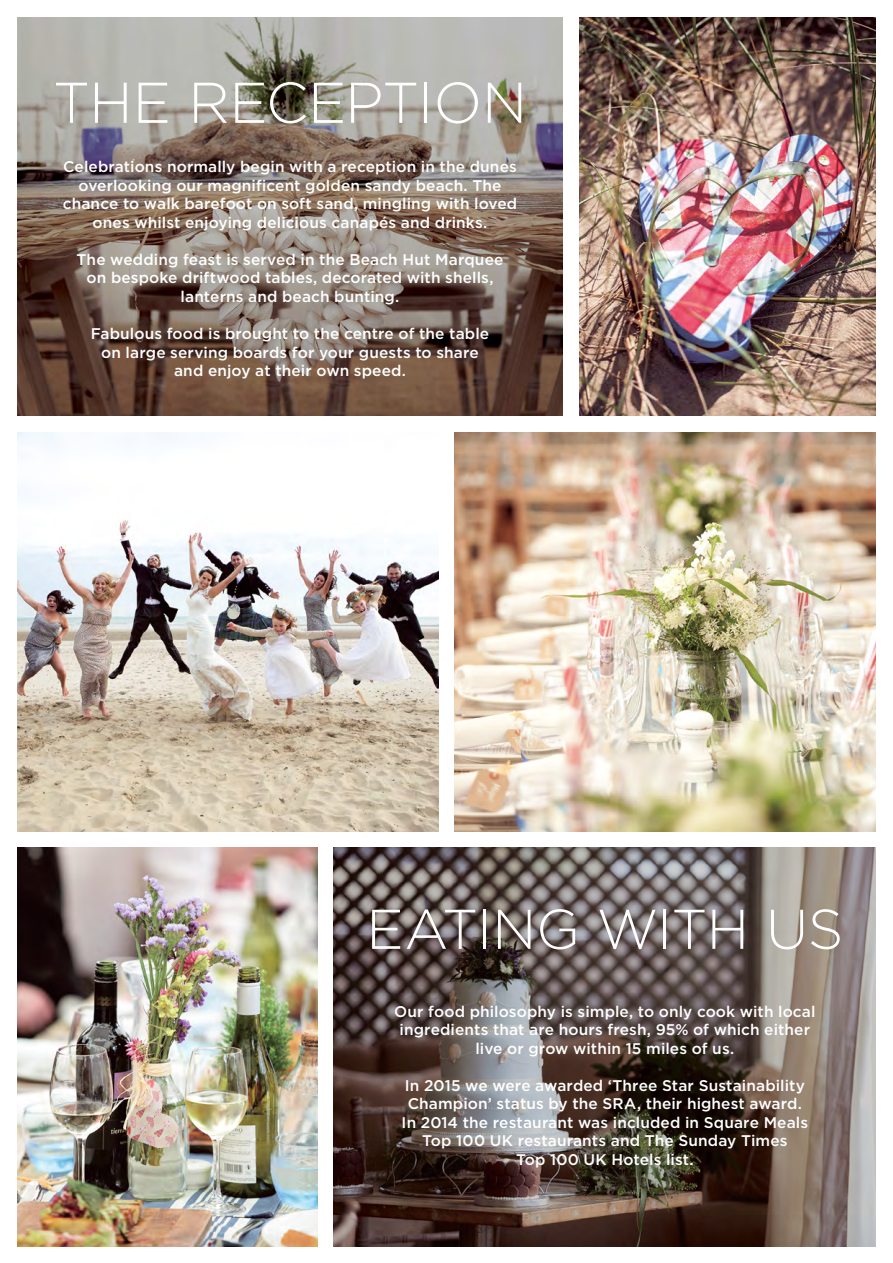
<style>
.page{position:relative;width:893px;height:1263px;background:#fff}
.page>*{position:absolute;margin:0;border:0;box-sizing:border-box;transform-origin:0 0}
.t1{font:300 57.3px "Gotham";letter-spacing:-.015em;color:#fff}
.t2{font:300 55.8px "Gotham";letter-spacing:-.015em;color:#fff}
.t3{font:500 15.45px/18.6px "Gotham";letter-spacing:.005em;color:#fff;text-align:center}
</style>
<div class="page">
<img style="left:17px;top:17px;width:546px;height:399px">
<img style="left:334px;top:848px;width:542px;height:399px">
<img style="left:17px;top:848px;width:300px;height:399px">
<img style="left:455px;top:432px;width:421px;height:399px">
<img style="left:17px;top:432px;width:421px;height:399px">
<img style="left:580px;top:17px;width:296px;height:399px">
<h1 class="t1" style="left:53px;top:66px;width:476px">THE RECEPTION</h1>
<p class="t3" style="left:63px;top:157px;width:456px">Celebrations normally begin with a reception in the dunes overlooking our magnificent golden sandy beach. The chance to walk barefoot on soft sand, mingling with loved ones whilst enjoying delicious canapés and drinks.</p>
<p class="t3" style="left:77px;top:250px;width:428px">The wedding feast is served in the Beach Hut Marquee on bespoke driftwood tables, decorated with shells, lanterns and beach bunting.</p>
<p class="t3" style="left:91px;top:324px;width:400px">Fabulous food is brought to the centre of the table on large serving boards for your guests to share and enjoy at their own speed.</p>
<h2 class="t2" style="left:366px;top:894px;width:479px">EATING WITH US</h2>
<p class="t3" style="left:394px;top:1002px;width:423px">Our food philosophy is simple, to only cook with local ingredients that are hours fresh, 95% of which either live or grow within 15 miles of us.</p>
<p class="t3" style="left:402px;top:1076px;width:408px">In 2015 we were awarded ‘Three Star Sustainability Champion’ status by the SRA, their highest award.<br>In 2014 the restaurant was included in Square Meals Top 100 UK restaurants and The Sunday Times<br>Top 100 UK Hotels list.</p>
</div>
